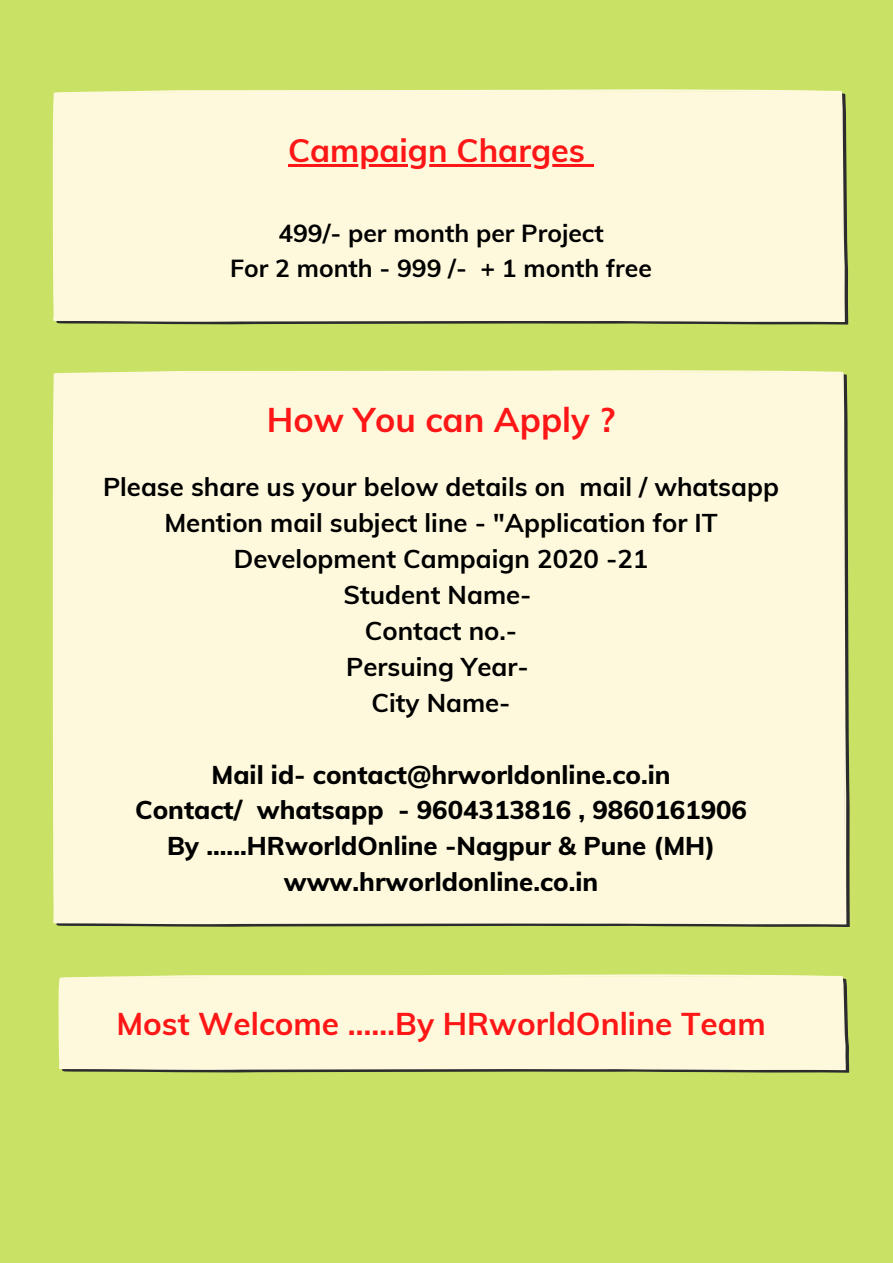
<style>
.page{position:relative;width:893px;height:1263px;background:#c9e265}
.page>*{position:absolute;margin:0;border:0;box-sizing:border-box;transform-origin:0 0}
.t1{font:700 34.35px "Muli";color:#ff1616}
.t2{font:700 32.4px "Muli";color:#ff1616}
.t3{font:700 31.5px "Muli";color:#ff1616}
.t4{font:700 25.72px/35.9px "Muli";color:#000;text-align:center}
.t5{font:800 25.72px "Muli";color:#000}
.t6{font:700 24.67px "Muli";color:#000}
</style>
<div class="page">
<svg style="left:62px;top:979px;width:787px;height:94px"></svg>
<div style="left:58px;top:974px;width:788px;height:96px;background:#fef9dd"></div>
<div style="left:52px;top:370px;width:794px;height:554px;background:#fef9dd"></div>
<div style="left:52px;top:89px;width:793px;height:233px;background:#fef9dd"></div>
<hr style="left:288px;top:164px;width:297px;height:3px;background:#ff1616">
<svg style="left:585px;top:164px;width:9px;height:3px"></svg>
<p class="t2" style="left:288px;top:129px;width:299px">Campaign Charges</p>
<p class="t6" style="left:278px;top:218px;width:327px">499/- per month per Project</p>
<p class="t6" style="left:230px;top:252px;width:423px">For 2 month - 999 /- + 1 month free</p>
<p class="t1" style="left:267px;top:397px;width:350px">How You can Apply ?</p>
<p class="t4" style="left:103px;top:468px;width:677px">Please share us your below details on mail / whatsapp<br>Mention mail subject line - "Application for IT<br>Development Campaign 2020 -21</p>
<p class="t4" style="left:343px;top:576px;width:189px">Student Name-</p>
<p class="t4" style="left:365px;top:612px;width:154px">Contact no.-</p>
<p class="t4" style="left:346px;top:648px;width:184px">Persuing Year-</p>
<p class="t4" style="left:371px;top:684px;width:141px">City Name-</p>
<p class="t5" style="left:211px;top:758px;width:460px">Mail id- contact@hrworldonline.co.in</p>
<p class="t5" style="left:135px;top:794px;width:613px">Contact/ whatsapp - 9604313816 , 9860161906</p>
<p class="t5" style="left:167px;top:829px;width:549px">By ......HRworldOnline -Nagpur &amp; Pune (MH)</p>
<p class="t5" style="left:284px;top:865px;width:316px">www.hrworldonline.co.in</p>
<p class="t3" style="left:116px;top:1004px;width:651px">Most Welcome ……By HRworldOnline Team</p>
</div>
